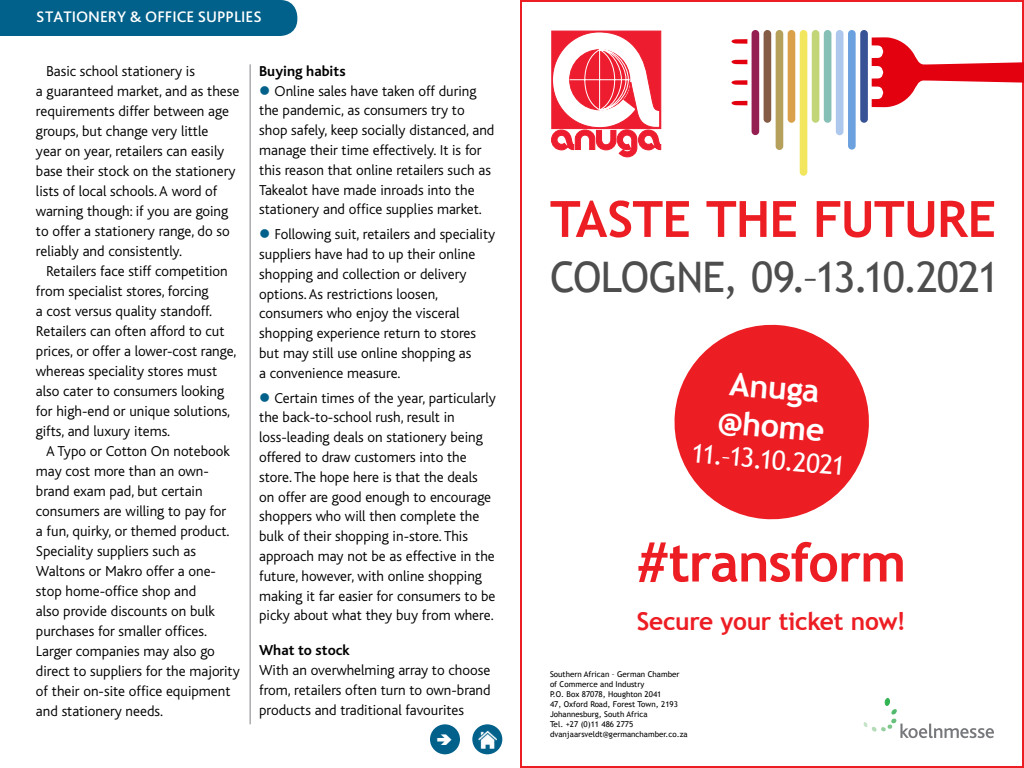
<style>
.page{position:relative;width:1024px;height:768px;background:#fff}
.page>*{position:absolute;margin:0;border:0;box-sizing:border-box;transform-origin:0 0}
.t1{font:700 53.8px "Trebuchet MS";letter-spacing:-.02em;color:#ed1d24}
.t2{font:700 50.1px "Trebuchet MS";letter-spacing:-.015em;color:#ed1d24}
.t3{font:42.1px "Trebuchet MS";letter-spacing:-.025em;color:#4d4d4d}
.t4{font:700 32.2px/38.6px "Trebuchet MS";color:#fff}
.t5{font:26.3px "Trebuchet MS";color:#fff}
.t6{font:700 24.6px "Trebuchet MS";letter-spacing:-.015em;color:#ed1d24}
.t7{font:500 16px "Bliss Pro";color:#fff}
.t8{font:300 15px/20px "Bliss";color:#000}
.t9{font:700 15px "Bliss";color:#000}
.t10{font:8px/10px "Trebuchet MS";color:#000}
.s1{color:#02618a}
</style>
<div class="page">
<svg style="left:551px;top:30px;width:111px;height:128px"></svg>
<svg style="left:551px;top:31px;width:110px;height:126px"></svg>
<svg style="left:674px;top:324px;width:195px;height:196px;fill:#ed1d24"></svg>
<svg style="left:863px;top:698px;width:131px;height:40px"></svg>
<svg style="left:731px;top:80px;width:16px;height:5px"></svg>
<svg style="left:731px;top:60px;width:16px;height:4px"></svg>
<svg style="left:731px;top:39px;width:16px;height:5px"></svg>
<svg style="left:872px;top:37px;width:152px;height:70px"></svg>
<svg style="left:731px;top:101px;width:16px;height:4px"></svg>
<div style="left:764px;top:30px;width:7px;height:93px;background:#855c45;border-radius:4px"></div>
<div style="left:776px;top:30px;width:7px;height:120px;background:#b5a15c;border-radius:4px"></div>
<div style="left:788px;top:30px;width:7px;height:93px;background:#dba14a;border-radius:4px"></div>
<div style="left:800px;top:30px;width:7px;height:146px;background:#f2e65e;border-radius:4px"></div>
<div style="left:812px;top:30px;width:7px;height:93px;background:#c2d678;border-radius:4px"></div>
<div style="left:824px;top:30px;width:7px;height:93px;background:#85bfb5;border-radius:4px"></div>
<div style="left:836px;top:30px;width:7px;height:105px;background:#adc7ed;border-radius:4px"></div>
<div style="left:848px;top:30px;width:8px;height:120px;background:#6ba1de;border-radius:4px"></div>
<div style="left:860px;top:30px;width:8px;height:93px;background:#385296;border-radius:4px"></div>
<div style="left:752px;top:30px;width:7px;height:105px;background:#961f52;border-radius:4px"></div>
<hr style="left:250px;top:64px;width:1px;height:660px;background:#808285">
<div style="left:430px;top:724px;width:30px;height:30px;background:#02618a;border-radius:50%"></div>
<div style="left:472px;top:724px;width:30px;height:30px;background:#02618a;border-radius:50%"></div>
<img style="left:478px;top:730px;width:18px;height:18px">
<div style="left:0;top:0;width:297px;height:36px;background:#02618a"></div>
<p class="t7" style="left:36px;top:6px;width:227px">STATIONERY &amp; OFFICE SUPPLIES</p>
<p class="t8" style="left:36px;top:61px;width:205px;text-indent:10px">Basic school stationery is<br>a guaranteed market, and as these requirements differ between age groups, but change very little<br>year on year, retailers can easily base their stock on the stationery lists of local schools. A word of warning though: if you are going to offer a stationery range, do so reliably and consistently.</p>
<p class="t8" style="left:36px;top:261px;width:202px;text-indent:10px">Retailers face stiff competition from specialist stores, forcing<br>a cost versus quality standoff.<br>Retailers can often afford to cut prices, or offer a lower-cost range, whereas speciality stores must also cater to consumers looking for high-end or unique solutions, gifts, and luxury items.</p>
<p class="t8" style="left:36px;top:441px;width:205px;text-indent:10px">A Typo or Cotton On notebook may cost more than an own&shy;brand exam pad, but certain consumers are willing to pay for<br>a fun, quirky, or themed product.<br>Speciality suppliers such as<br>Waltons or Makro offer a one&shy;stop home-office shop and<br>also provide discounts on bulk purchases for smaller offices.<br>Larger companies may also go direct to suppliers for the majority of their on-site office equipment and stationery needs.</p>
<p class="t9" style="left:259px;top:63px;width:88px">Buying habits</p>
<p class="t8" style="left:259px;top:81px;width:237px"><span class="s1">●</span> Online sales have taken off during the pandemic, as consumers try to shop safely, keep socially distanced, and manage their time effectively. It is for this reason that online retailers such as Takealot have made inroads into the stationery and office supplies market.</p>
<p class="t8" style="left:259px;top:225px;width:238px"><span class="s1">●</span> Following suit, retailers and speciality suppliers have had to up their online shopping and collection or delivery options. As restrictions loosen, consumers who enjoy the visceral shopping experience return to stores but may still use online shopping as<br>a convenience measure.</p>
<p class="t8" style="left:259px;top:388px;width:238px"><span class="s1">●</span> Certain times of the year, particularly the back-to-school rush, result in loss-leading deals on stationery being offered to draw customers into the store. The hope here is that the deals on offer are good enough to encourage shoppers who will then complete the bulk of their shopping in-store. This approach may not be as effective in the future, however, with online shopping making it far easier for consumers to be picky about what they buy from where.</p>
<p class="t9" style="left:259px;top:643px;width:92px">What to stock</p>
<p class="t8" style="left:259px;top:661px;width:233px;text-align:justify">With an overwhelming array to choose from, retailers often turn to own-brand products and traditional favourites</p>
<h2 class="t2" style="left:550px;top:188px;width:448px">TASTE THE FUTURE</h2>
<h3 class="t3" style="left:550px;top:252px;width:451px">COLOGNE, 09.–13.10.2021</h3>
<h3 class="t4" style="left:723px;top:364px;width:108px;rotate:5deg">Anuga @home</h3>
<h3 class="t5" style="left:693px;top:437px;width:156px;rotate:5deg">11.–13.10.2021</h3>
<h1 class="t1" style="left:637px;top:529px;width:271px">#transform</h1>
<h3 class="t6" style="left:637px;top:606px;width:271px">Secure your ticket now!</h3>
<p class="t10" style="left:550px;top:669px;width:139px">Southern African – German Chamber of Commerce and Industry<br>P.O. Box 87078, Houghton 2041<br>47, Oxford Road, Forest Town, 2193<br>Johannesburg, South Africa<br>Tel. +27 (0)11 486 2775 dvanjaarsveldt@germanchamber.co.za</p>
</div>
